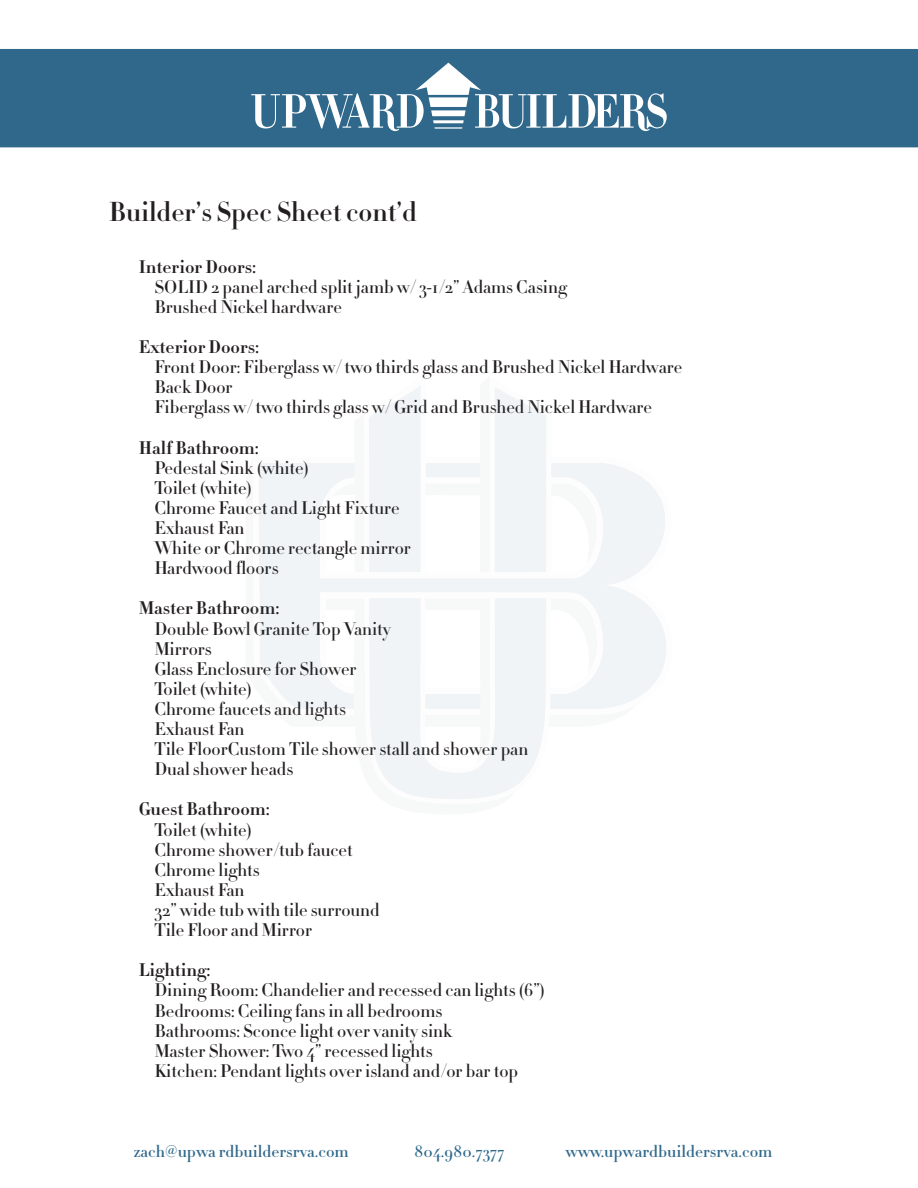
<style>
.page{position:relative;width:918px;height:1188px;background:#fff}
.page>*{position:absolute;margin:0;border:0;box-sizing:border-box;transform-origin:0 0}
.t1{font:700 27px "Didot HTF 16";color:#231f20}
.t2{font:500 18px/20.1px "Didot HTF 16";color:#231f20}
.t3{font:700 18px "Didot HTF 06";color:#231f20}
.t4{font:500 16.5px "Didot HTF 06";color:#2f688b}
</style>
<div class="page">
<svg style="left:259px;top:463px;width:407px;height:246px;fill:#f1f4f7"></svg>
<svg style="left:353px;top:594px;width:198px;height:205px"></svg>
<svg style="left:480px;top:387px;width:71px;height:185px"></svg>
<svg style="left:354px;top:386px;width:72px;height:186px"></svg>
<svg style="left:0;top:49px;width:918px;height:98px;background:#3d7293"></svg>
<svg style="left:630px;top:95px;width:7px;height:15px"></svg>
<h1 class="t1" style="left:109px;top:195px;width:310px">Builder’s Spec Sheet cont’d</h1>
<p class="t3" style="left:139px;top:255px;width:119px">Interior Doors:</p>
<p class="t2" style="left:154px;top:277px;width:414px">SOLID 2 panel arched split jamb w/ 3-1/2” Adams Casing<br>Brushed Nickel hardware</p>
<p class="t3" style="left:139px;top:335px;width:122px">Exterior Doors:</p>
<p class="t2" style="left:154px;top:357px;width:529px">Front Door: Fiberglass w/ two thirds glass and Brushed Nickel Hardware<br>Back Door<br>Fiberglass w/ two thirds glass w/ Grid and Brushed Nickel Hardware</p>
<p class="t3" style="left:139px;top:436px;width:122px">Half Bathroom:</p>
<p class="t2" style="left:154px;top:458px;width:258px">Pedestal Sink (white)<br>Toilet (white)<br>Chrome Faucet and Light Fixture<br>Exhaust Fan<br>White or Chrome rectangle mirror<br>Hardwood floors</p>
<p class="t3" style="left:139px;top:597px;width:142px">Master Bathroom:</p>
<p class="t2" style="left:154px;top:619px;width:375px">Double Bowl Granite Top Vanity<br>Mirrors<br>Glass Enclosure for Shower<br>Toilet (white)<br>Chrome faucets and lights<br>Exhaust Fan<br>Tile FloorCustom Tile shower stall and shower pan<br>Dual shower heads</p>
<p class="t3" style="left:139px;top:798px;width:133px">Guest Bathroom:</p>
<p class="t2" style="left:154px;top:820px;width:227px">Toilet (white)<br>Chrome shower/tub faucet<br>Chrome lights<br>Exhaust Fan<br>32” wide tub with tile surround<br>Tile Floor and Mirror</p>
<p class="t3" style="left:139px;top:959px;width:73px">Lighting:</p>
<p class="t2" style="left:154px;top:981px;width:392px">Dining Room: Chandelier and recessed can lights (6”)<br>Bedrooms: Ceiling fans in all bedrooms<br>Bathrooms: Sconce light over vanity sink<br>Master Shower: Two 4” recessed lights<br>Kitchen: Pendant lights over island and/or bar top</p>
<p class="t4" style="left:133px;top:1141px;width:217px">zach@upwa rdbuildersrva.com</p>
<p class="t4" style="left:414px;top:1141px;width:92px">804.980.7377</p>
<p class="t4" style="left:566px;top:1141px;width:208px">www.upwardbuildersrva.com</p>
</div>
